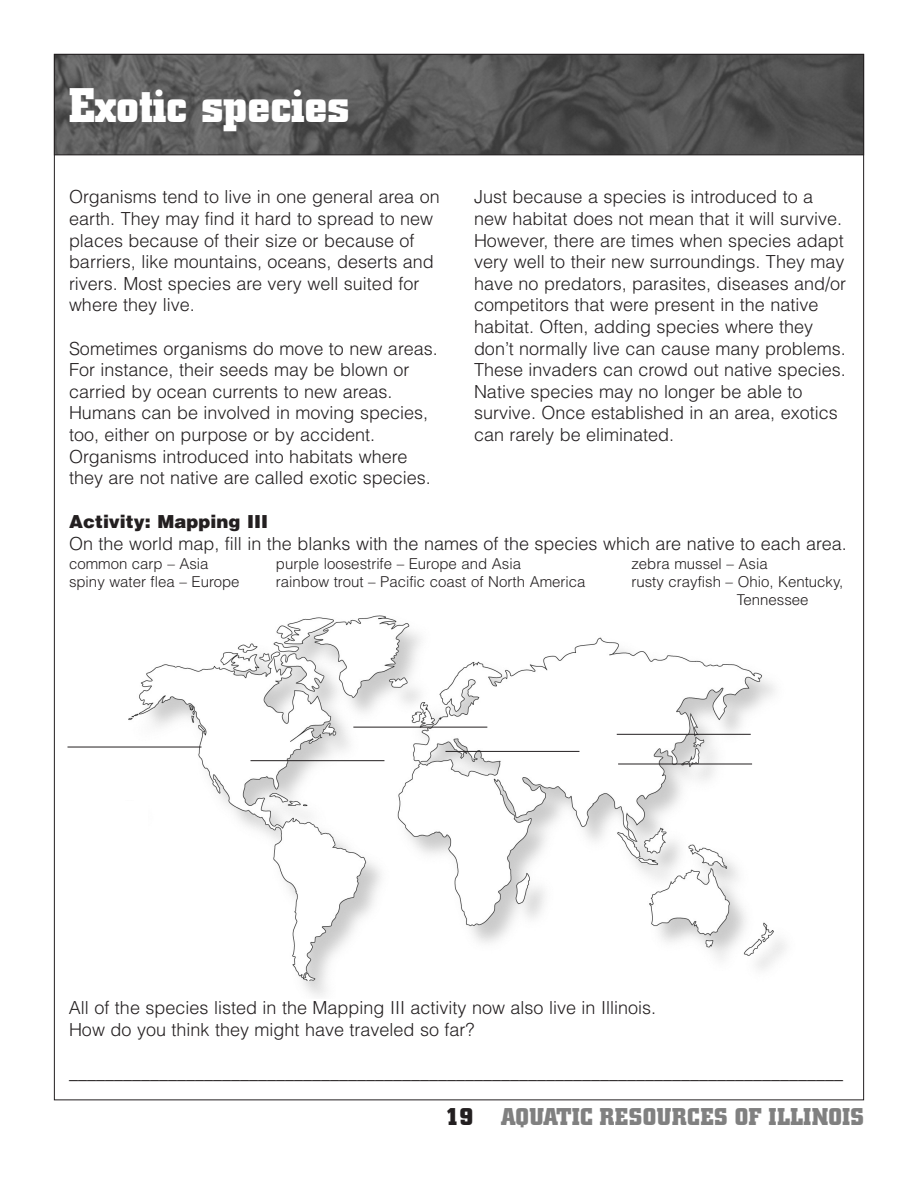
<style>
.page{position:relative;width:918px;height:1188px;background:#fff}
.page>*{position:absolute;margin:0;border:0;box-sizing:border-box;transform-origin:0 0}
.t1{font:700 48px "City";color:#fff}
.t2{font:700 24px "City";letter-spacing:.02em;color:#808080}
.t3{font:300 18px/21.6px "Helvetica";color:#231f20}
.t4{font:900 18px "Helvetica";color:#231f20}
.t5{font:300 15px/18px "Helvetica";color:#231f20}
.s1{color:#231f20}
</style>
<div class="page">
<img style="left:83px;top:615px;width:702px;height:381px">
<img style="left:56px;top:56px;width:806px;height:97px">
<div style="left:54px;top:54px;width:810px;height:101px;border:1px solid #231f20"></div>
<hr style="left:68px;top:747px;width:133px;height:1px;background:#231f20">
<div style="left:75px;top:802px;width:72px;height:58px;background:#fff"></div>
<hr style="left:250px;top:760px;width:134px;height:1px;background:#231f20">
<hr style="left:353px;top:727px;width:134px;height:1px;background:#231f20">
<hr style="left:446px;top:751px;width:133px;height:1px;background:#231f20">
<hr style="left:617px;top:734px;width:134px;height:1px;background:#231f20">
<hr style="left:618px;top:764px;width:134px;height:1px;background:#231f20">
<h1 class="t1" style="left:69px;top:88px;width:282px">Exotic species</h1>
<p class="t3" style="left:69px;top:186px;width:372px">Organisms tend to live in one general area on earth. They may find it hard to spread to new places because of their size or because of barriers, like mountains, oceans, deserts and rivers. Most species are very well suited for where they live.</p>
<p class="t3" style="left:69px;top:338px;width:370px">Sometimes organisms do move to new areas.<br>For instance, their seeds may be blown or carried by ocean currents to new areas.<br>Humans can be involved in moving species, too, either on purpose or by accident.<br>Organisms introduced into habitats where they are not native are called exotic species.</p>
<p class="t3" style="left:474px;top:186px;width:374px">Just because a species is introduced to a new habitat does not mean that it will survive.<br>However, there are times when species adapt very well to their new surroundings. They may have no predators, parasites, diseases and/or competitors that were present in the native habitat. Often, adding species where they don’t normally live can cause many problems.<br>These invaders can crowd out native species.<br>Native species may no longer be able to survive. Once established in an area, exotics can rarely be eliminated.</p>
<p class="t4" style="left:69px;top:511px;width:201px">Activity: Mapping III</p>
<p class="t3" style="left:69px;top:533px;width:779px">On the world map, fill in the blanks with the names of the species which are native to each area.</p>
<p class="t5" style="left:69px;top:555px;width:141px">common carp – Asia</p>
<p class="t5" style="left:276px;top:555px;width:247px">purple loosestrife – Europe and Asia</p>
<p class="t5" style="left:631px;top:555px;width:138px">zebra mussel – Asia</p>
<p class="t5" style="left:69px;top:573px;width:172px">spiny water flea – Europe</p>
<p class="t5" style="left:276px;top:573px;width:311px">rainbow trout – Pacific coast of North America</p>
<p class="t5" style="left:737px;top:573px;width:108px;text-indent:-105px">rusty crayfish – Ohio, Kentucky,<br>Tennessee</p>
<p class="t3" style="left:69px;top:997px;width:502px;text-indent:213px">Question #1 now also live in I lino s.<br>How do you think they might have traveled so far?</p>
<p class="t3" style="left:69px;top:996px;width:589px">All of the species listed in the Mapping III activity now also live in Illinois.</p>
<p class="t3" style="left:69px;top:1062px;width:775px">______________________________________________________________________________________</p>
<h2 class="t2" style="left:446px;top:1108px;width:420px"><span class="s1">19</span> AQUATIC RESOURCES OF ILLINOIS</h2>
</div>
